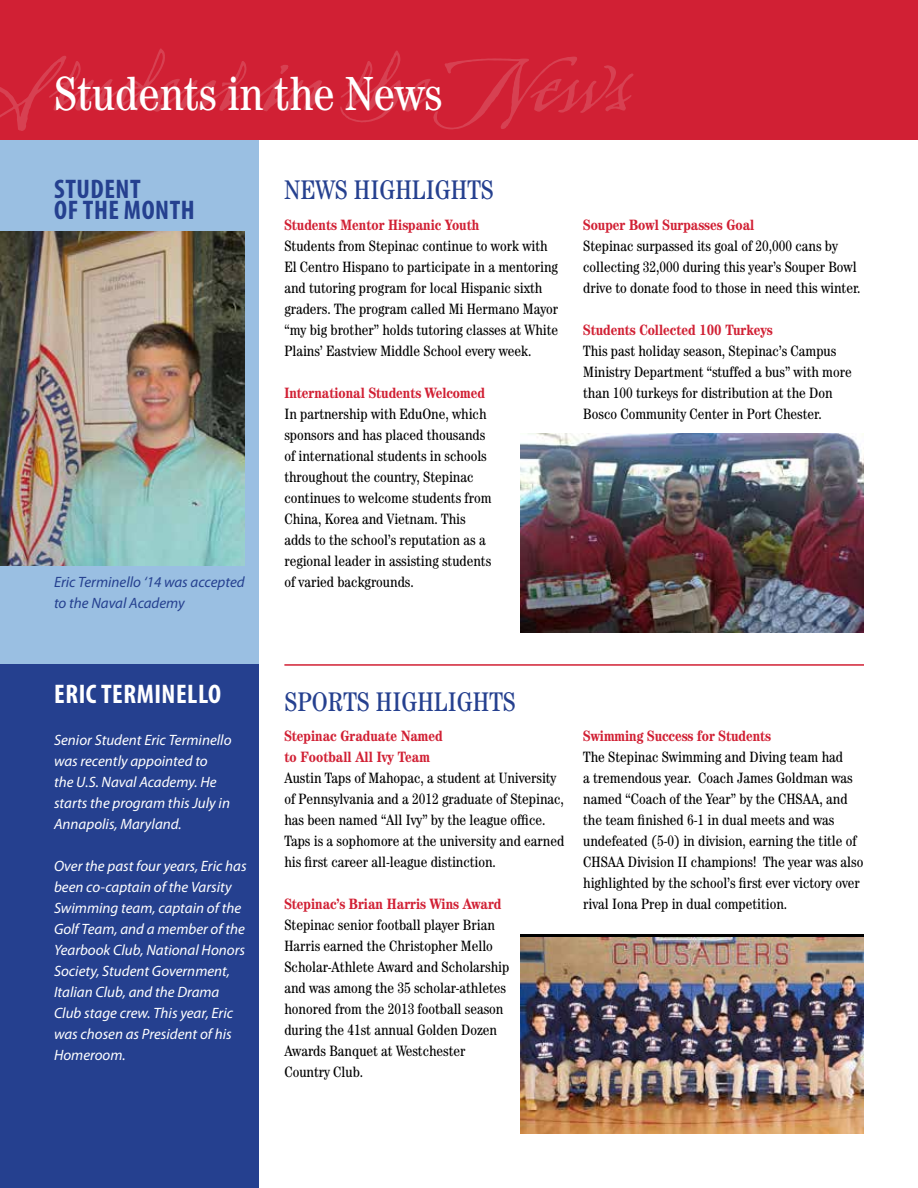
<style>
.page{position:relative;width:918px;height:1188px;background:#fff}
.page>*{position:absolute;margin:0;border:0;box-sizing:border-box;transform-origin:0 0}
.t1{font:111px "Arcana GMM Std Manuscript";color:#fff}
.t2{font:condensed 48px "Century Std";color:#fff}
.t3{font:condensed 27px "Century Std";color:#25408f}
.t4{font:700 condensed 27px/21px "Myriad Pro";letter-spacing:.02em;color:#25408f}
.t5{font:700 condensed 27px "Myriad Pro";letter-spacing:.02em;color:#fff}
.t6{font:condensed 15px/21px "Century Std";color:#000}
.t7{font:italic 15px/21px "Myriad Pro";color:#fff}
.t8{font:700 condensed 15px/21px "Century Std";color:#d12034}
.t9{font:italic 15px/21px "Myriad Pro";color:#25408f}
</style>
<div class="page">
<div style="left:0;top:0;width:918px;height:140px;background:#d12034"></div>
<hr style="left:917px;top:664px;width:1px;height:524px;background:#ecf1f9">
<div style="left:0;top:664px;width:259px;height:524px;background:#25408f"></div>
<div style="left:0;top:140px;width:259px;height:524px;background:#9abfe2"></div>
<hr style="left:284px;top:664px;width:580px;height:2px;background:#d12034">
<img style="left:520px;top:434px;width:343px;height:199px">
<img style="left:520px;top:937px;width:343px;height:197px">
<img style="left:0;top:231px;width:245px;height:334px">
<h1 class="t1" style="left:-50px;top:32px;width:682px">Student in the News</h1>
<h2 class="t2" style="left:54px;top:65px;width:390px">Students in the News</h2>
<h3 class="t4" style="left:54px;top:179px;width:142px">STUDENT<br>OF THE MONTH</h3>
<p class="t9" style="left:54px;top:572px;width:192px">Eric Terminello ‘14 was accepted to the Naval Academy</p>
<h3 class="t5" style="left:54px;top:680px;width:168px">ERIC TERMINELLO</h3>
<p class="t7" style="left:54px;top:730px;width:179px">Senior Student Eric Terminello was recently appointed to<br>the U.S. Naval Academy. He starts the program this July in<br>Annapolis, Maryland.</p>
<p class="t7" style="left:54px;top:856px;width:194px">Over the past four years, Eric has been co-captain of the Varsity<br>Swimming team, captain of the<br>Golf Team, and a member of the<br>Yearbook Club, National Honors<br>Society, Student Government,<br>Italian Club, and the Drama<br>Club stage crew. This year, Eric was chosen as President of his<br>Homeroom.</p>
<h3 class="t3" style="left:284px;top:173px;width:211px">NEWS HIGHLIGHTS</h3>
<p class="t8" style="left:284px;top:214px;width:196px">Students Mentor Hispanic Youth</p>
<p class="t6" style="left:284px;top:235px;width:275px">Students from Stepinac continue to work with El Centro Hispano to participate in a mentoring and tutoring program for local Hispanic sixth graders. The program called Mi Hermano Mayor “my big brother” holds tutoring classes at White Plains’ Eastview Middle School every week.</p>
<p class="t8" style="left:284px;top:382px;width:202px">International Students Welcomed</p>
<p class="t6" style="left:284px;top:403px;width:209px">In partnership with EduOne, which sponsors and has placed thousands of international students in schools throughout the country, Stepinac continues to welcome students from China, Korea and Vietnam. This adds to the school’s reputation as a regional leader in assisting students of varied backgrounds.</p>
<p class="t8" style="left:583px;top:214px;width:173px">Souper Bowl Surpasses Goal</p>
<p class="t6" style="left:583px;top:235px;width:279px">Stepinac surpassed its goal of 20,000 cans by collecting 32,000 during this year’s Souper Bowl drive to donate food to those in need this winter.</p>
<p class="t8" style="left:583px;top:319px;width:191px">Students Collected 100 Turkeys</p>
<p class="t6" style="left:583px;top:340px;width:270px">This past holiday season, Stepinac’s Campus Ministry Department “stuffed a bus” with more than 100 turkeys for distribution at the Don Bosco Community Center in Port Chester.</p>
<h3 class="t3" style="left:284px;top:686px;width:233px">SPORTS HIGHLIGHTS</h3>
<p class="t8" style="left:284px;top:725px;width:160px">Stepinac Graduate Named to Football All Ivy Team</p>
<p class="t6" style="left:284px;top:767px;width:281px">Austin Taps of Mahopac, a student at University of Pennsylvania and a 2012 graduate of Stepinac, has been named “All Ivy” by the league office.<br>Taps is a sophomore at the university and earned his first career all-league distinction.</p>
<p class="t8" style="left:284px;top:893px;width:218px">Stepinac’s Brian Harris Wins Award</p>
<p class="t6" style="left:284px;top:914px;width:226px">Stepinac senior football player Brian Harris earned the Christopher Mello Scholar-Athlete Award and Scholarship and was among the 35 scholar-athletes honored from the 2013 football season during the 41st annual Golden Dozen Awards Banquet at Westchester Country Club.</p>
<p class="t8" style="left:583px;top:725px;width:189px">Swimming Success for Students</p>
<p class="t6" style="left:583px;top:746px;width:282px">The Stepinac Swimming and Diving team had<br>a tremendous year. Coach James Goldman was named “Coach of the Year” by the CHSAA, and the team finished 6-1 in dual meets and was undefeated (5-0) in division, earning the title of CHSAA Division II champions! The year was also highlighted by the school’s first ever victory over rival Iona Prep in dual competition.</p>
</div>
